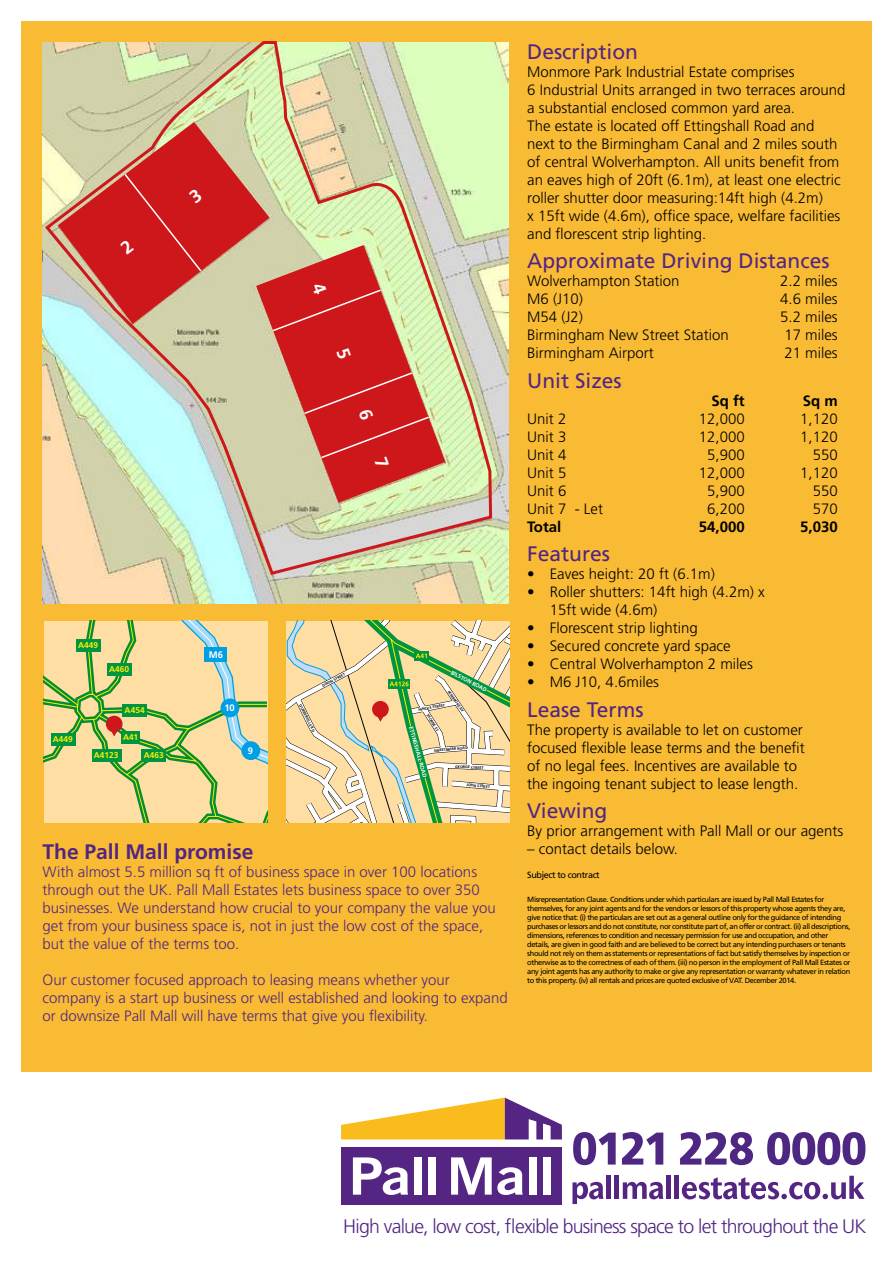
<style>
.page{position:relative;width:893px;height:1263px;background:#fff}
.page>*{position:absolute;margin:0;border:0;box-sizing:border-box;transform-origin:0 0}
.t1{font:21px "Frutiger";color:#522583}
.t2{font:700 21px "Frutiger";color:#522583}
.t3{font:300 19.5px "Frutiger";letter-spacing:-.04em;color:#522583}
.t4{font:300 15px/18px "Frutiger";color:#000}
.t5{font:300 15px/18px "Frutiger";color:#522583}
.t6{font:700 15px "Frutiger";color:#000}
.t7{font:700 9.45px "Frutiger";color:#fff}
.t8{font:9px "Frutiger";letter-spacing:-.04em;color:#000}
.t9{font:700 8.4px "Frutiger";color:#ffed00}
.t10{font:7.5px/9px "Frutiger";letter-spacing:-.05em;color:#000}
.t11{font:700 5.55px "Frutiger";color:#fff}
.t12{font:700 3.75px "Frutiger";color:#000}
</style>
<div class="page">
<div style="left:21px;top:21px;width:851px;height:1050px;background:#f9bb34"></div>
<img style="left:43px;top:43px;width:465px;height:561px">
<svg style="left:573px;top:1132px;width:292px;height:33px"></svg>
<svg style="left:572px;top:1182px;width:31px;height:22px"></svg>
<div style="left:606px;top:1176px;width:5px;height:23px;background:#542582"></div>
<hr style="left:615px;top:1176px;width:4px;height:23px;background:#542582">
<svg style="left:623px;top:1182px;width:40px;height:17px"></svg>
<div style="left:666px;top:1176px;width:5px;height:23px;background:#542582"></div>
<hr style="left:675px;top:1176px;width:4px;height:23px;background:#542582">
<svg style="left:682px;top:1176px;width:182px;height:23px"></svg>
<div style="left:341px;top:1147px;width:221px;height:58px;background:#542582"></div>
<svg style="left:353px;top:1157px;width:55px;height:38px"></svg>
<div style="left:414px;top:1157px;width:8px;height:38px;background:#fff"></div>
<div style="left:428px;top:1157px;width:8px;height:38px;background:#fff"></div>
<svg style="left:451px;top:1157px;width:72px;height:38px"></svg>
<div style="left:529px;top:1157px;width:7px;height:38px;background:#fff"></div>
<div style="left:543px;top:1157px;width:7px;height:38px;background:#fff"></div>
<svg style="left:341px;top:1097px;width:221px;height:43px"></svg>
<svg style="left:43px;top:41px;width:451px;height:536px"></svg>
<svg style="left:287px;top:621px;width:223px;height:202px"></svg>
<svg style="left:44px;top:621px;width:223px;height:202px"></svg>
<svg style="left:58px;top:122px;width:330px;height:215px"></svg>
<svg style="left:336px;top:348px;width:15px;height:11px"></svg>
<svg style="left:291px;top:369px;width:151px;height:99px"></svg>
<p class="t9" style="left:78px;top:640px;width:22px">A449</p>
<p class="t9" style="left:109px;top:664px;width:22px">A460</p>
<p class="t9" style="left:53px;top:734px;width:22px">A449</p>
<p class="t9" style="left:125px;top:705px;width:22px">A454</p>
<p class="t9" style="left:123px;top:732px;width:17px">A41</p>
<p class="t9" style="left:94px;top:750px;width:26px">A4123</p>
<p class="t9" style="left:144px;top:750px;width:22px">A463</p>
<p class="t7" style="left:209px;top:650px;width:16px">M6</p>
<p class="t7" style="left:224px;top:702px;width:12px">10</p>
<p class="t7" style="left:248px;top:745px;width:7px">9</p>
<p class="t12" style="left:321px;top:684px;width:27px;rotate:-28deg">DIXON STREET</p>
<p class="t12" style="left:302px;top:703px;width:32px;rotate:63deg">D’URBERVILLE RD</p>
<p class="t11" style="left:453px;top:669px;width:41px;rotate:27deg">BILSTON ROAD</p>
<p class="t12" style="left:450px;top:689px;width:27px;rotate:55deg">PEMBROKE AV</p>
<p class="t12" style="left:418px;top:708px;width:28px;rotate:-11deg">HINCKS STREET</p>
<p class="t12" style="left:429px;top:713px;width:21px;rotate:58deg">THORNE ST</p>
<p class="t12" style="left:434px;top:748px;width:36px;rotate:-5deg">SWEETBRIAR ROAD</p>
<p class="t12" style="left:455px;top:764px;width:30px;rotate:3deg">GEORGE STREET</p>
<p class="t12" style="left:467px;top:783px;width:25px;rotate:5deg">JOHN STREET</p>
<p class="t11" style="left:414px;top:726px;width:54px;rotate:75deg">ETTINGSHALL ROAD</p>
<h1 class="t2" style="left:43px;top:840px;width:212px">The Pall Mall promise</h1>
<p class="t5" style="left:43px;top:863px;width:455px">With almost 5.5 million sq ft of business space in over 100 locations through out the UK. Pall Mall Estates lets business space to over 350 businesses. We understand how crucial to your company the value you get from your business space is, not in just the low cost of the space, but the value of the terms too.</p>
<p class="t5" style="left:43px;top:971px;width:467px">Our customer focused approach to leasing means whether your company is a start up business or well established and looking to expand or downsize Pall Mall will have terms that give you flexibility.</p>
<h1 class="t1" style="left:527px;top:39px;width:112px">Description</h1>
<p class="t4" style="left:527px;top:63px;width:320px">Monmore Park Industrial Estate comprises<br>6 Industrial Units arranged in two terraces around a substantial enclosed common yard area.<br>The estate is located off Ettingshall Road and next to the Birmingham Canal and 2 miles south of central Wolverhampton. All units benefit from an eaves high of 20ft (6.1m), at least one electric roller shutter door measuring:14ft high (4.2m)<br>x 15ft wide (4.6m), office space, welfare facilities and florescent strip lighting.</p>
<h1 class="t1" style="left:527px;top:249px;width:304px">Approximate Driving Distances</h1>
<p class="t4" style="left:527px;top:272px;width:154px">Wolverhampton Station</p>
<p class="t4" style="left:780px;top:272px;width:59px">2.2 miles</p>
<p class="t4" style="left:527px;top:290px;width:57px">M6 (J10)</p>
<p class="t4" style="left:780px;top:290px;width:59px">4.6 miles</p>
<p class="t4" style="left:527px;top:308px;width:57px">M54 (J2)</p>
<p class="t4" style="left:780px;top:308px;width:59px">5.2 miles</p>
<p class="t4" style="left:527px;top:326px;width:203px">Birmingham New Street Station</p>
<p class="t4" style="left:784px;top:326px;width:55px">17 miles</p>
<p class="t4" style="left:527px;top:344px;width:128px">Birmingham Airport</p>
<p class="t4" style="left:784px;top:344px;width:55px">21 miles</p>
<h1 class="t1" style="left:527px;top:368px;width:96px">Unit Sizes</h1>
<p class="t6" style="left:711px;top:392px;width:35px">Sq ft</p>
<p class="t6" style="left:803px;top:392px;width:37px">Sq m</p>
<p class="t4" style="left:527px;top:410px;width:41px">Unit 2</p>
<p class="t4" style="left:699px;top:410px;width:47px">12,000</p>
<p class="t4" style="left:800px;top:410px;width:39px">1,120</p>
<p class="t4" style="left:527px;top:428px;width:41px">Unit 3</p>
<p class="t4" style="left:699px;top:428px;width:47px">12,000</p>
<p class="t4" style="left:800px;top:428px;width:39px">1,120</p>
<p class="t4" style="left:527px;top:446px;width:41px">Unit 4</p>
<p class="t4" style="left:707px;top:446px;width:39px">5,900</p>
<p class="t4" style="left:813px;top:446px;width:27px">550</p>
<p class="t4" style="left:527px;top:464px;width:41px">Unit 5</p>
<p class="t4" style="left:699px;top:464px;width:47px">12,000</p>
<p class="t4" style="left:800px;top:464px;width:39px">1,120</p>
<p class="t4" style="left:527px;top:482px;width:41px">Unit 6</p>
<p class="t4" style="left:707px;top:482px;width:39px">5,900</p>
<p class="t4" style="left:813px;top:482px;width:27px">550</p>
<p class="t4" style="left:527px;top:500px;width:77px">Unit 7 - Let</p>
<p class="t4" style="left:707px;top:500px;width:39px">6,200</p>
<p class="t4" style="left:813px;top:500px;width:27px">570</p>
<p class="t6" style="left:527px;top:518px;width:36px">Total</p>
<p class="t6" style="left:699px;top:518px;width:47px">54,000</p>
<p class="t6" style="left:800px;top:518px;width:39px">5,030</p>
<h1 class="t1" style="left:527px;top:542px;width:84px">Features</h1>
<p class="t4" style="left:527px;top:565px;width:189px">• Eaves height: 20 ft (6.1m)</p>
<p class="t4" style="left:550px;top:583px;width:217px;text-indent:-22px">• Roller shutters: 14ft high (4.2m) x<br>15ft wide (4.6m)</p>
<p class="t4" style="left:527px;top:619px;width:172px">• Florescent strip lighting</p>
<p class="t4" style="left:527px;top:637px;width:205px">• Secured concrete yard space</p>
<p class="t4" style="left:527px;top:655px;width:227px">• Central Wolverhampton 2 miles</p>
<p class="t4" style="left:527px;top:673px;width:133px">• M6 J10, 4.6miles</p>
<h1 class="t1" style="left:527px;top:697px;width:118px">Lease Terms</h1>
<p class="t4" style="left:527px;top:720px;width:279px">The property is available to let on customer focused flexible lease terms and the benefit of no legal fees. Incentives are available to the ingoing tenant subject to lease length.</p>
<h1 class="t1" style="left:527px;top:798px;width:82px">Viewing</h1>
<p class="t4" style="left:527px;top:822px;width:317px">By prior arrangement with Pall Mall or our agents</p>
<p class="t4" style="left:527px;top:840px;width:152px">– contact details below.</p>
<p class="t8" style="left:527px;top:869px;width:74px">Subject to contract</p>
<p class="t10" style="left:527px;top:894px;width:325px">Misrepresentation Clause. Conditions under which particulars are issued by Pall Mall Estates for themselves, for any joint agents and for the vendors or lessors of this property whose agents they are, give notice that: (i) the particulars are set out as a general outline only for the guidance of intending purchases or lessors and do not constitute, nor constitute part of, an offer or contract. (ii) all descriptions, dimensions, references to condition and necessary permission for use and occupation, and other details, are given in good faith and are believed to be correct but any intending purchasers or tenants should not rely on them as statements or representations of fact but satisfy themselves by inspection or otherwise as to the correctness of each of them. (iii) no person in the employment of Pall Mall Estates or any joint agents has any authority to make or give any representation or warranty whatever in relation to this property. (iv) all rentals and prices are quoted exclusive of VAT. December 2014.</p>
<h2 class="t3" style="left:343px;top:1215px;width:525px">High value, low cost, flexible business space to let throughout the UK</h2>
</div>
